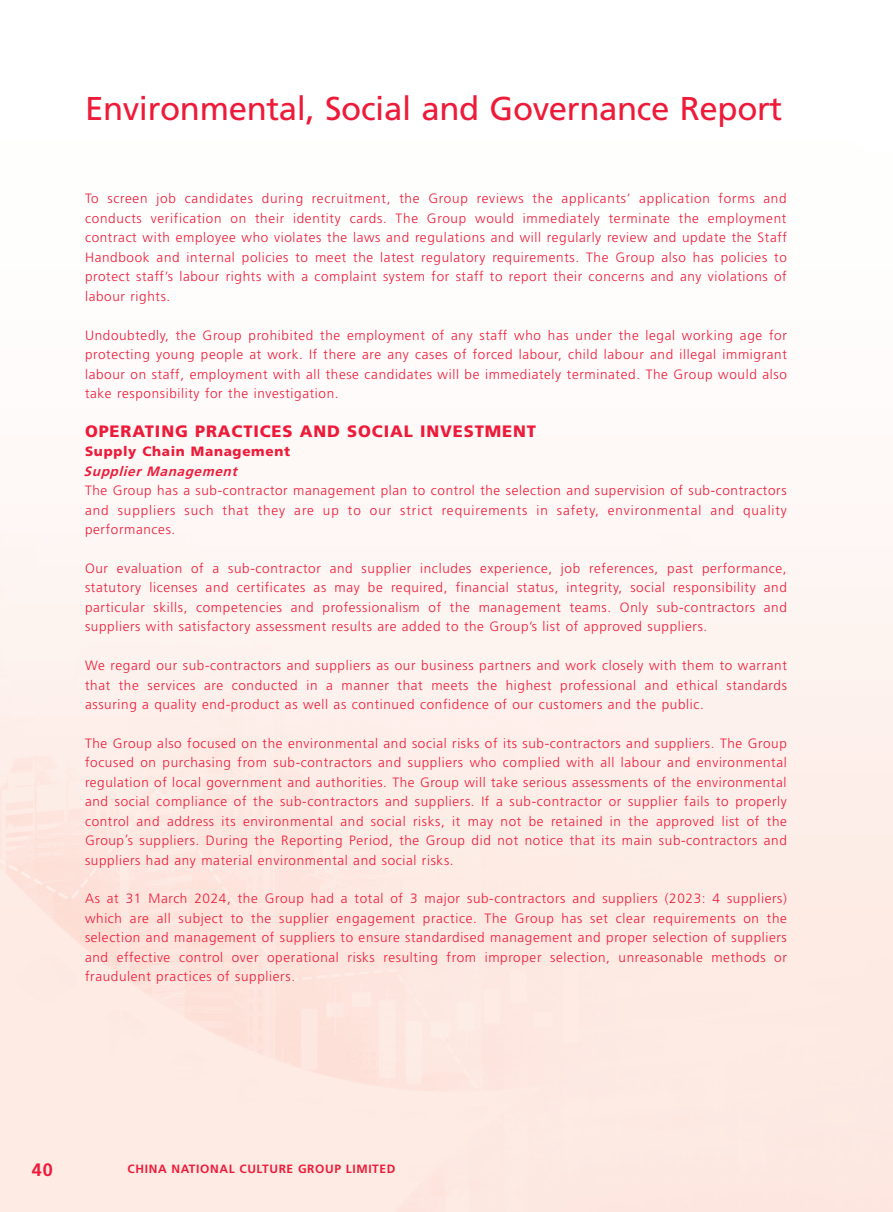
<style>
.page{position:relative;width:893px;height:1212px;background:#fff}
.page>*{position:absolute;margin:0;border:0;box-sizing:border-box;transform-origin:0 0}
.t1{font:33px "Frutiger LT Std";letter-spacing:-.01em;color:#ed1b39}
.t2{font:700 18px "Frutiger LT Std";color:#ed1b39}
.t3{font:900 16.5px "Frutiger LT Std";letter-spacing:.05em;color:#ed1b39}
.t4{font:300 13.5px/19.5px "Frutiger LT Std";letter-spacing:.05em;color:#ed1b39;text-align:justify}
.t5{font:900 13.5px "Frutiger LT Std";letter-spacing:.05em;color:#ed1b39}
.t6{font:italic 700 13.5px "Frutiger LT Std";color:#ed1b39}
.t7{font:700 12px "Frutiger LT Std";letter-spacing:.05em;color:#ed1b39}
</style>
<div class="page">
<h1 class="t1" style="left:85px;top:89px;width:699px">Environmental, Social and Governance Report</h1>
<p class="t4" style="left:85px;top:189px;width:703px">To screen job candidates during recruitment, the Group reviews the applicants’ application forms and conducts verification on their identity cards. The Group would immediately terminate the employment contract with employee who violates the laws and regulations and will regularly review and update the Staff Handbook and internal policies to meet the latest regulatory requirements. The Group also has policies to protect staff’s labour rights with a complaint system for staff to report their concerns and any violations of labour rights.</p>
<p class="t4" style="left:85px;top:325px;width:703px">Undoubtedly, the Group prohibited the employment of any staff who has under the legal working age for protecting young people at work. If there are any cases of forced labour, child labour and illegal immigrant labour on staff, employment with all these candidates will be immediately terminated. The Group would also take responsibility for the investigation.</p>
<p class="t3" style="left:85px;top:421px;width:452px">OPERATING PRACTICES AND SOCIAL INVESTMENT</p>
<p class="t5" style="left:85px;top:443px;width:207px">Supply Chain Management</p>
<p class="t6" style="left:84px;top:463px;width:159px">Supplier Management</p>
<p class="t4" style="left:85px;top:481px;width:703px">The Group has a sub-contractor management plan to control the selection and supervision of sub-contractors and suppliers such that they are up to our strict requirements in safety, environmental and quality performances.</p>
<p class="t4" style="left:85px;top:559px;width:703px">Our evaluation of a sub-contractor and supplier includes experience, job references, past performance, statutory licenses and certificates as may be required, financial status, integrity, social responsibility and particular skills, competencies and professionalism of the management teams. Only sub-contractors and suppliers with satisfactory assessment results are added to the Group’s list of approved suppliers.</p>
<p class="t4" style="left:85px;top:656px;width:703px">We regard our sub-contractors and suppliers as our business partners and work closely with them to warrant that the services are conducted in a manner that meets the highest professional and ethical standards assuring a quality end-product as well as continued confidence of our customers and the public.</p>
<p class="t4" style="left:85px;top:733px;width:703px">The Group also focused on the environmental and social risks of its sub-contractors and suppliers. The Group focused on purchasing from sub-contractors and suppliers who complied with all labour and environmental regulation of local government and authorities. The Group will take serious assessments of the environmental and social compliance of the sub-contractors and suppliers. If a sub-contractor or supplier fails to properly control and address its environmental and social risks, it may not be retained in the approved list of the Group’s suppliers. During the Reporting Period, the Group did not notice that its main sub-contractors and suppliers had any material environmental and social risks.</p>
<p class="t4" style="left:85px;top:889px;width:703px">As at 31 March 2024, the Group had a total of 3 major sub-contractors and suppliers (2023: 4 suppliers) which are all subject to the supplier engagement practice. The Group has set clear requirements on the selection and management of suppliers to ensure standardised management and proper selection of suppliers and effective control over operational risks resulting from improper selection, unreasonable methods or fraudulent practices of suppliers.</p>
<h2 class="t2" style="left:32px;top:1159px;width:23px">40</h2>
<p class="t7" style="left:128px;top:1162px;width:269px">CHINA NATIONAL CULTURE GROUP LIMITED</p>
</div>
